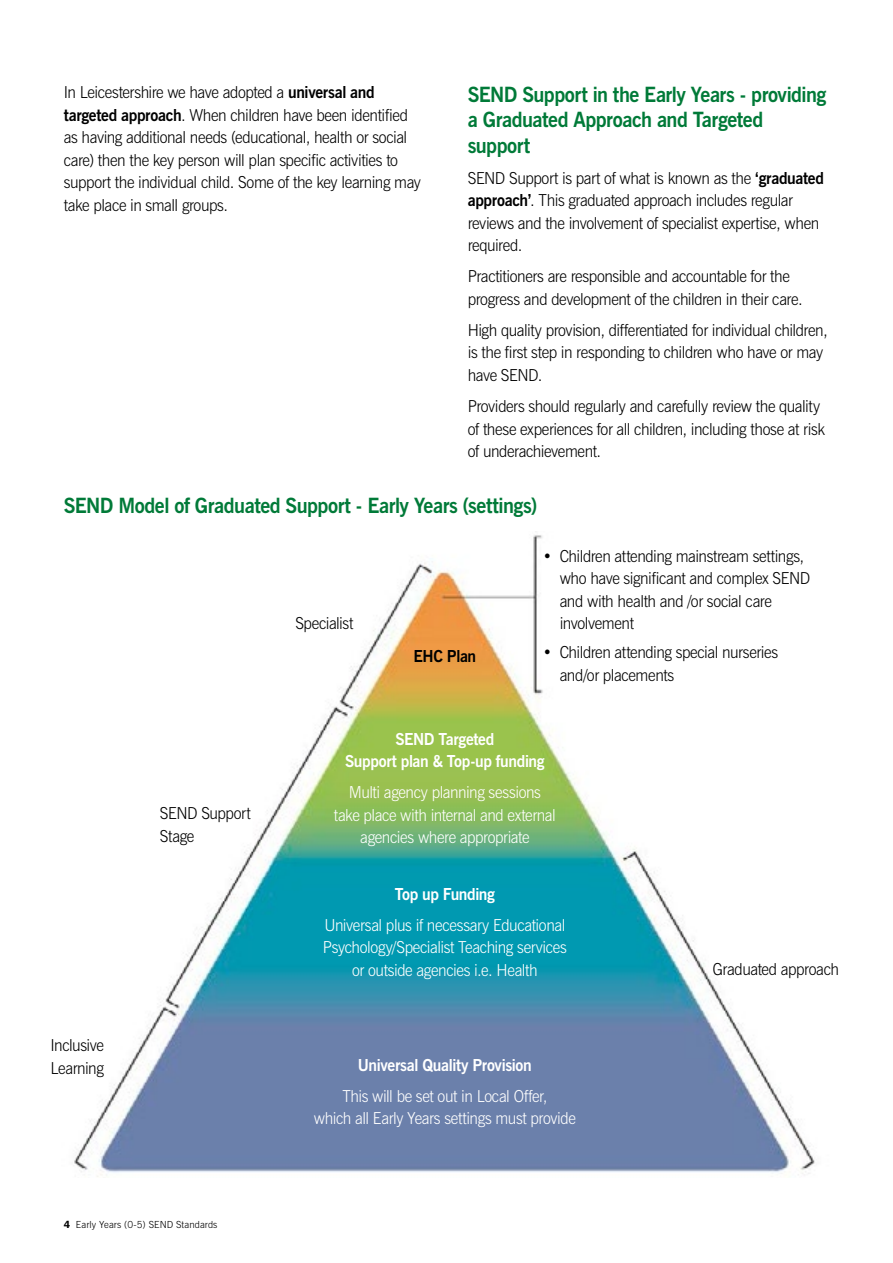
<style>
.page{position:relative;width:893px;height:1263px;background:#fff}
.page>*{position:absolute;margin:0;border:0;box-sizing:border-box;transform-origin:0 0}
.t1{font:700 21px/25.5px "News Gothic BT";letter-spacing:-.025em;color:#007a38;scale:.95 1}
.t2{font:300 16.5px/22.5px "News Gothic BT";letter-spacing:-.025em;color:#000;scale:.95 1}
.t3{font:300 16.5px/22.5px "News Gothic BT";letter-spacing:-.025em;color:#fff;text-align:center;scale:.95 1}
.t4{font:700 16.5px/22.5px "News Gothic BT";letter-spacing:-.025em;color:#fff;text-align:center;scale:.95 1}
.t5{font:700 16.5px "News Gothic BT";letter-spacing:-.025em;color:#000;scale:.95 1}
.t6{font:300 9.75px "News Gothic BT";letter-spacing:.01em;color:#000}
.s1{font-weight:700}
.s2{font-family:"ITC Franklin Gothic Std";font-weight:600;font-size:10.5px}
</style>
<div class="page">
<img style="left:74px;top:531px;width:741px;height:646px">
<p class="t2" style="left:64px;top:81px;width:378px">In Leicestershire we have adopted a <span class="s1">universal and targeted approach</span>. When children have been identified as having additional needs (educational, health or social care) then the key person will plan specific activities to support the individual child. Some of the key learning may take place in small groups.</p>
<p class="t1" style="left:468px;top:82px;width:379px">SEND Support in the Early Years - providing a Graduated Approach and Targeted support</p>
<p class="t2" style="left:468px;top:167px;width:376px">SEND Support is part of what is known as the <span class="s1">‘graduated approach’</span>. This graduated approach includes regular reviews and the involvement of specialist expertise, when required.</p>
<p class="t2" style="left:468px;top:265px;width:354px">Practitioners are responsible and accountable for the progress and development of the children in their care.</p>
<p class="t2" style="left:468px;top:319px;width:380px">High quality provision, differentiated for individual children, is the first step in responding to children who have or may have SEND.</p>
<p class="t2" style="left:468px;top:395px;width:377px">Providers should regularly and carefully review the quality of these experiences for all children, including those at risk of underachievement.</p>
<p class="t1" style="left:64px;top:493px;width:500px">SEND Model of Graduated Support - Early Years (settings)</p>
<p class="t2" style="left:295px;top:612px;width:63px">Specialist</p>
<p class="t5" style="left:413px;top:646px;width:68px">EHC Plan</p>
<p class="t2" style="left:560px;top:544px;width:265px;text-indent:-17px">• Children attending mainstream settings, who have significant and complex SEND and with health and /or social care involvement</p>
<p class="t2" style="left:560px;top:641px;width:232px;text-indent:-17px">• Children attending special nurseries and/or placements</p>
<p class="t2" style="left:160px;top:802px;width:97px">SEND Support<br>Stage</p>
<p class="t2" style="left:50px;top:1034px;width:58px">Inclusive<br>Learning</p>
<p class="t6" style="left:64px;top:1218px;width:155px"><span class="s2">4</span> Early Years (0-5) SEND Standards</p>
<p class="t4" style="left:345px;top:727px;width:212px">SEND Targeted<br>Support plan &amp; Top-up funding</p>
<p class="t3" style="left:334px;top:781px;width:235px">Multi agency planning sessions take place with internal and external agencies where appropriate</p>
<p class="t4" style="left:395px;top:882px;width:107px">Top up Funding</p>
<p class="t3" style="left:323px;top:913px;width:259px">Universal plus if necessary Educational<br>Psychology/Specialist Teaching services or outside agencies i.e. Health</p>
<p class="t4" style="left:358px;top:1053px;width:185px">Universal Quality Provision</p>
<p class="t3" style="left:314px;top:1084px;width:277px">This will be set out in Local Offer,<br>which all Early Years settings must provide</p>
<p class="t2" style="left:713px;top:957px;width:134px">Graduated approach</p>
</div>
